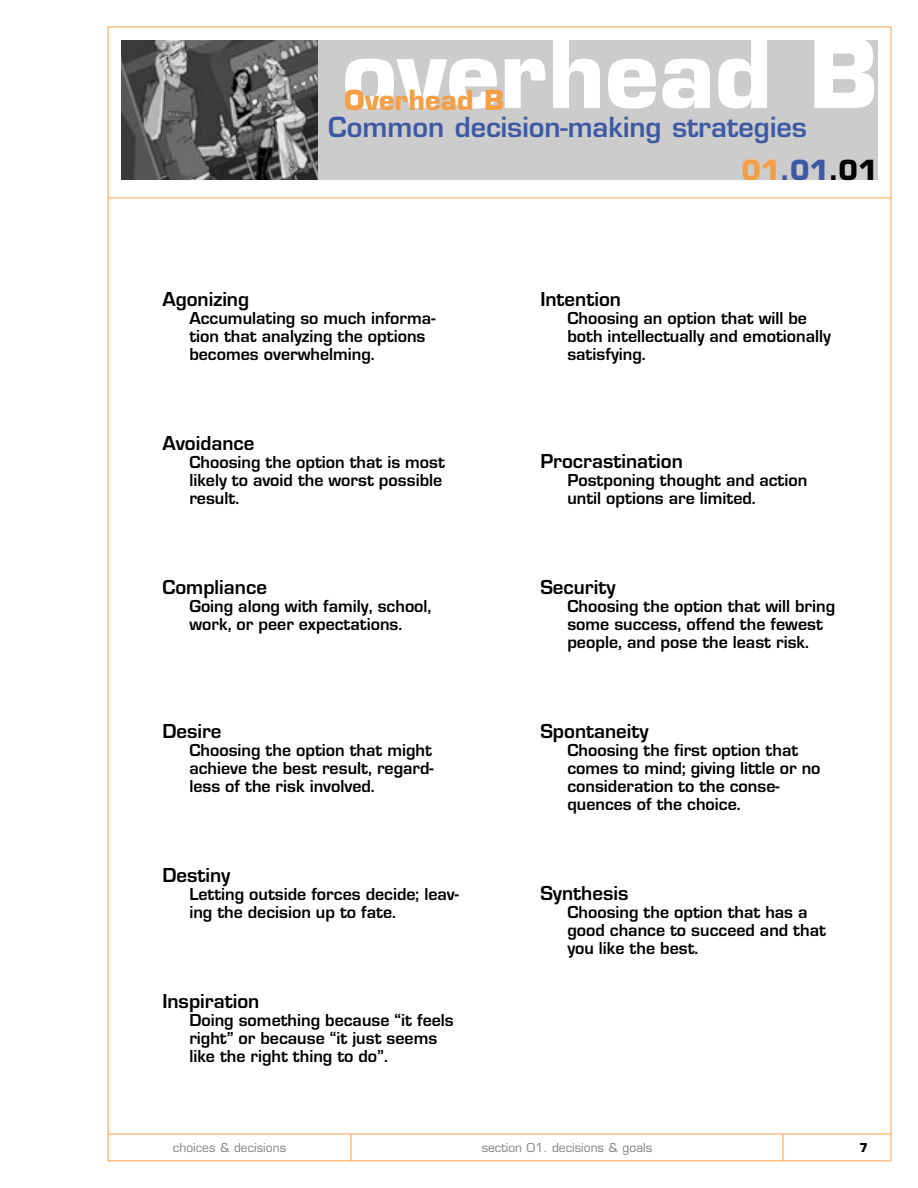
<style>
.page{position:relative;width:918px;height:1188px;background:#fff}
.page>*{position:absolute;margin:0;border:0;box-sizing:border-box;transform-origin:0 0}
.t1{font:700 93px "Eurostile";color:#fff}
.t2{font:600 27px/42.8px "Eurostile";color:#3d59a4}
.t3{font:700 27px "Eurostile";color:#f49f47}
.t4{font:700 21px "Eurostile";color:#000}
.t5{font:700 18px/18px "Eurostile";color:#000}
.t6{font:12px "Eurostile";color:#808080}
.t7{font:700 12px "Eurostile";color:#000}
.s1{font-weight:700;color:#f49f47}
.s2{font-weight:700}
.s3{font-weight:700;color:#000}
</style>
<div class="page">
<hr style="left:108px;top:27px;width:783px;height:1px;background:#f49f47">
<hr style="left:108px;top:1161px;width:783px;height:1px;background:#f49f47">
<hr style="left:108px;top:27px;width:1px;height:1134px;background:#f49f47">
<hr style="left:891px;top:27px;width:1px;height:1134px;background:#f49f47">
<hr style="left:108px;top:1134px;width:783px;height:1px;background:#f49f47">
<svg style="left:351px;top:1134px;width:1px;height:27px"></svg>
<svg style="left:783px;top:1134px;width:1px;height:27px"></svg>
<div style="left:317px;top:40px;width:561px;height:140px;background:#ccc"></div>
<img style="left:122px;top:40px;width:195px;height:140px">
<hr style="left:108px;top:198px;width:783px;height:1px;background:#f49f47">
<h1 class="t1" style="left:342px;top:38px;width:537px">overhead B</h1>
<h2 class="t3" style="left:344px;top:90px;width:161px">Overhead B</h2>
<h2 class="t2" style="left:741px;top:109px;width:138px;text-indent:-413px">Common decision-making strategies<br><span class="s1">01</span><span class="s2">.01</span><span class="s3">.01</span></h2>
<p class="t4" style="left:162px;top:292px;width:88px">Agonizing</p>
<p class="t5" style="left:189px;top:311px;width:247px">Accumulating so much informa&shy;tion that analyzing the options becomes overwhelming.</p>
<p class="t4" style="left:162px;top:436px;width:94px">Avoidance</p>
<p class="t5" style="left:189px;top:455px;width:257px">Choosing the option that is most likely to avoid the worst possible result.</p>
<p class="t4" style="left:162px;top:580px;width:106px">Compliance</p>
<p class="t5" style="left:189px;top:599px;width:244px">Going along with family, school, work, or peer expectations.</p>
<p class="t4" style="left:162px;top:724px;width:61px">Desire</p>
<p class="t5" style="left:189px;top:743px;width:246px;text-align:justify">Choosing the option that might achieve the best result, regard&shy;less of the risk involved.</p>
<p class="t4" style="left:162px;top:868px;width:70px">Destiny</p>
<p class="t5" style="left:189px;top:887px;width:271px">Letting outside forces decide; leav&shy;ing the decision up to fate.</p>
<p class="t4" style="left:162px;top:994px;width:99px">Inspiration</p>
<p class="t5" style="left:189px;top:1013px;width:266px">Doing something because “it feels right” or because “it just seems like the right thing to do”.</p>
<p class="t4" style="left:540px;top:292px;width:82px">Intention</p>
<p class="t5" style="left:567px;top:311px;width:265px">Choosing an option that will be both intellectually and emotionally satisfying.</p>
<p class="t4" style="left:540px;top:454px;width:144px">Procrastination</p>
<p class="t5" style="left:567px;top:473px;width:242px">Postponing thought and action until options are limited.</p>
<p class="t4" style="left:540px;top:580px;width:77px">Security</p>
<p class="t5" style="left:567px;top:599px;width:269px">Choosing the option that will bring some success, offend the fewest people, and pose the least risk.</p>
<p class="t4" style="left:540px;top:724px;width:110px">Spontaneity</p>
<p class="t5" style="left:567px;top:743px;width:255px">Choosing the first option that comes to mind; giving little or no consideration to the conse&shy;quences of the choice.</p>
<p class="t4" style="left:540px;top:886px;width:90px">Synthesis</p>
<p class="t5" style="left:567px;top:905px;width:260px">Choosing the option that has a good chance to succeed and that you like the best.</p>
<p class="t6" style="left:173px;top:1143px;width:115px">choices &amp; decisions</p>
<p class="t6" style="left:482px;top:1143px;width:172px">section 01. decisions &amp; goals</p>
<p class="t7" style="left:859px;top:1143px;width:10px">7</p>
</div>
